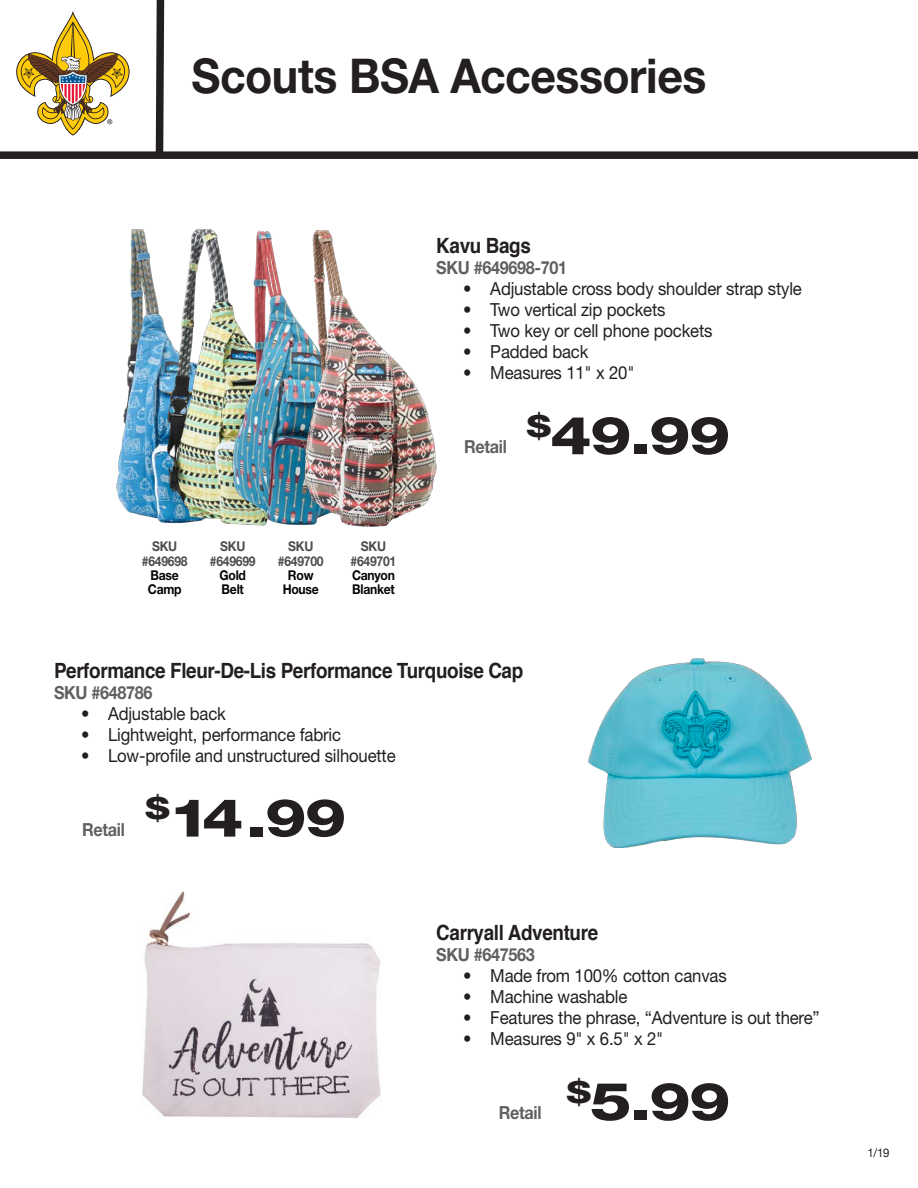
<style>
.page{position:relative;width:918px;height:1188px;background:#fff}
.page>*{position:absolute;margin:0;border:0;box-sizing:border-box;transform-origin:0 0}
.t1{font:800 52.65px "Helvetica Neue LT Std";letter-spacing:-.025em;color:#231f20;scale:1.25 1}
.t2{font:700 48px "Helvetica Neue LT Std";letter-spacing:-.01em;color:#231f20;scale:.93 1}
.t3{font:700 21px "Helvetica";letter-spacing:-.02em;color:#231f20;scale:.9 1}
.t4{font:18px "Helvetica Neue LT Std";letter-spacing:-.01em;color:#231f20;scale:.93 1}
.t5{font:700 18px "Helvetica Neue LT Std";letter-spacing:-.02em;color:#606063;scale:.9 1}
.t6{font:700 13.5px "Helvetica Neue LT Std";letter-spacing:-.02em;color:#4b4c4d;scale:.9 1}
.t7{font:700 13.5px "Helvetica Neue LT Std";letter-spacing:-.02em;color:#040503;scale:.9 1}
.t8{font:12px "Helvetica Neue";color:#231f20;scale:.95 1}
</style>
<div class="page">
<svg style="left:155px;top:0;width:10px;height:151px"></svg>
<div style="left:0;top:151px;width:918px;height:8px;background:#231f20"></div>
<svg style="left:16px;top:11px;width:114px;height:125px"></svg>
<img style="left:116px;top:229px;width:52px;height:294px">
<img style="left:168px;top:229px;width:60px;height:295px">
<img style="left:228px;top:230px;width:101px;height:296px">
<img style="left:305px;top:231px;width:132px;height:296px">
<img style="left:142px;top:891px;width:239px;height:227px">
<img style="left:589px;top:658px;width:222px;height:190px">
<p class="t2" style="left:192px;top:47px;width:555px">Scouts BSA Accessories</p>
<p class="t3" style="left:436px;top:228px;width:107px">Kavu Bags</p>
<p class="t5" style="left:436px;top:256px;width:147px">SKU #649698-701</p>
<p class="t4" style="left:463px;top:278px;width:366px">• Adjustable cross body shoulder strap style</p>
<p class="t4" style="left:463px;top:299px;width:219px">• Two vertical zip pockets</p>
<p class="t4" style="left:463px;top:320px;width:270px">• Two key or cell phone pockets</p>
<p class="t4" style="left:463px;top:341px;width:136px">• Padded back</p>
<p class="t4" style="left:463px;top:362px;width:186px">• Measures 11" x 20"</p>
<p class="t6" style="left:152px;top:538px;width:29px">SKU</p>
<p class="t6" style="left:142px;top:552px;width:52px">#649698</p>
<p class="t7" style="left:151px;top:567px;width:33px">Base</p>
<p class="t7" style="left:148px;top:581px;width:39px">Camp</p>
<p class="t6" style="left:220px;top:538px;width:29px">SKU</p>
<p class="t6" style="left:210px;top:552px;width:52px">#649699</p>
<p class="t7" style="left:220px;top:567px;width:31px">Gold</p>
<p class="t7" style="left:222px;top:581px;width:26px">Belt</p>
<p class="t6" style="left:288px;top:538px;width:29px">SKU</p>
<p class="t6" style="left:278px;top:552px;width:52px">#649700</p>
<p class="t7" style="left:288px;top:567px;width:30px">Row</p>
<p class="t7" style="left:283px;top:581px;width:42px">House</p>
<p class="t6" style="left:361px;top:538px;width:29px">SKU</p>
<p class="t6" style="left:351px;top:552px;width:52px">#649701</p>
<p class="t7" style="left:352px;top:567px;width:49px">Canyon</p>
<p class="t7" style="left:352px;top:581px;width:49px">Blanket</p>
<p class="t5" style="left:464px;top:436px;width:49px">Retail</p>
<p class="t1" style="left:527px;top:404px;width:164px"><sup>$</sup>49.99</p>
<p class="t3" style="left:54px;top:654px;width:523px">Performance Fleur-De-Lis Performance Turquoise Cap</p>
<p class="t5" style="left:54px;top:681px;width:111px">SKU #648786</p>
<p class="t4" style="left:81px;top:703px;width:157px">• Adjustable back</p>
<p class="t4" style="left:81px;top:724px;width:281px">• Lightweight, performance fabric</p>
<p class="t4" style="left:81px;top:745px;width:340px">• Low-profile and unstructured silhouette</p>
<p class="t5" style="left:82px;top:818px;width:49px">Retail</p>
<p class="t1" style="left:146px;top:787px;width:162px"><sup>$</sup>14.99</p>
<p class="t3" style="left:436px;top:915px;width:181px">Carryall Adventure</p>
<p class="t5" style="left:436px;top:943px;width:111px">SKU #647563</p>
<p class="t4" style="left:463px;top:965px;width:285px">• Made from 100% cotton canvas</p>
<p class="t4" style="left:463px;top:986px;width:178px">• Machine washable</p>
<p class="t4" style="left:463px;top:1007px;width:385px">• Features the phrase, “Adventure is out there”</p>
<p class="t4" style="left:463px;top:1028px;width:217px">• Measures 9" x 6.5" x 2"</p>
<p class="t5" style="left:499px;top:1102px;width:49px">Retail</p>
<p class="t1" style="left:567px;top:1070px;width:132px"><sup>$</sup>5.99</p>
<p class="t8" style="left:868px;top:1144px;width:25px">1/19</p>
</div>
